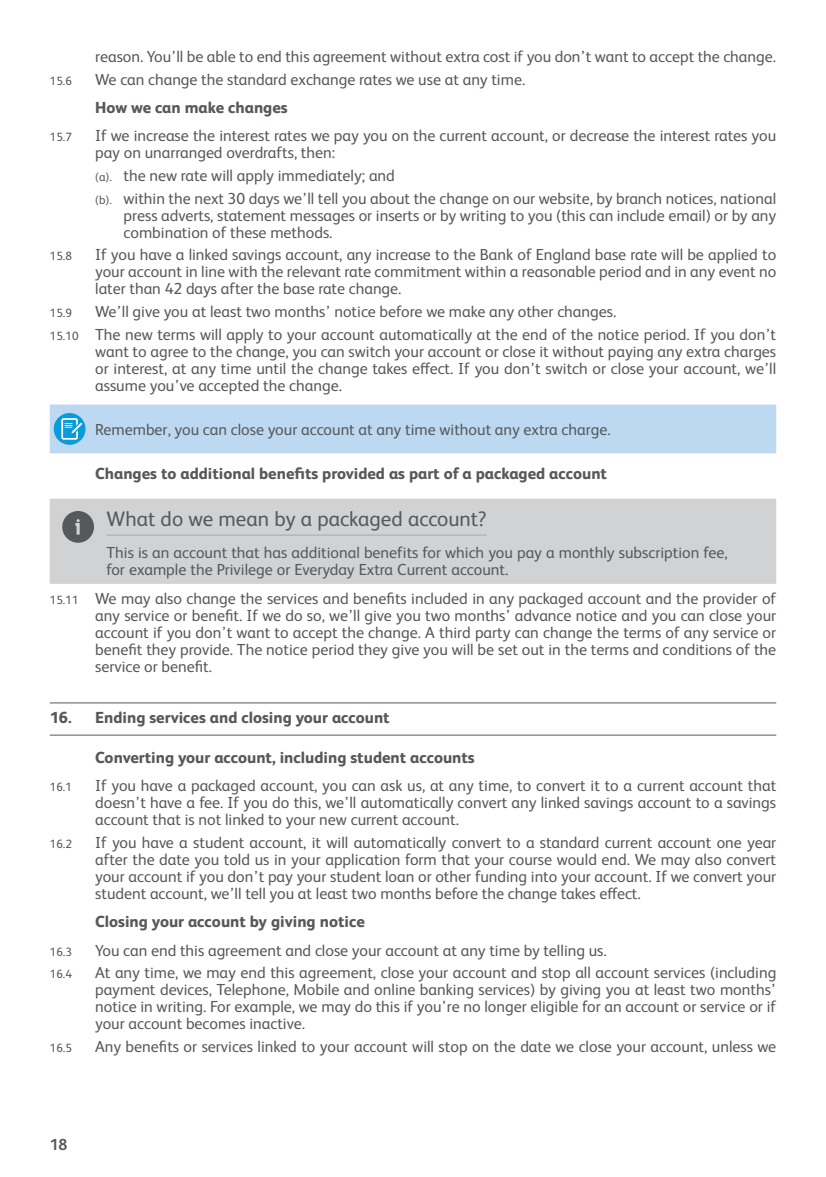
<style>
.page{position:relative;width:826px;height:1177px;background:#fff}
.page>*{position:absolute;margin:0;border:0;box-sizing:border-box;transform-origin:0 0}
.Information_Box_Title{font:21px "Coop Bank";color:#57585a}
.Information_Box_Copy{font:16px/17px "Coop Bank";color:#57585a;text-align:justify}
.Section_Title_Sub_Head{font:800 16px "Coop Bank";color:#57585a}
.Blue_Panel_Copy{font:16px "Coop Bank";color:#57585a}
.t1{font:700 16px "Coop Bank";color:#57585a}
.t2{font:12px "Coop Bank";color:#57585a}
.s1{font-size:12px}
</style>
<div class="page">
<hr style="left:50px;top:702px;width:725px;height:1px;background:#57585a">
<hr style="left:50px;top:734px;width:725px;height:1px;background:#57585a">
<div style="left:50px;top:404px;width:725px;height:49px;background:#bcd9f1"></div>
<div style="left:50px;top:498px;width:725px;height:86px;background:#d1d2d4"></div>
<svg style="left:62px;top:511px;width:32px;height:32px"></svg>
<hr style="left:106px;top:534px;width:380px;height:1px;background:#a8a9ad">
<p class="Information_Box_Copy" style="left:95px;top:47px;width:682px">reason. You’ll be able to end this agreement without extra cost if you don’t want to accept the change.</p>
<p class="t2" style="left:50px;top:73px;width:24px">15.6</p>
<p class="Information_Box_Copy" style="left:95px;top:70px;width:431px">We can change the standard exchange rates we use at any time.</p>
<p class="Section_Title_Sub_Head" style="left:95px;top:96px;width:194px">How we can make changes</p>
<p class="t2" style="left:50px;top:129px;width:24px">15.7</p>
<p class="Information_Box_Copy" style="left:95px;top:127px;width:682px">If we increase the interest rates we pay you on the current account, or decrease the interest rates you pay on unarranged overdrafts, then:</p>
<p class="Information_Box_Copy" style="left:95px;top:166px;width:301px"><span class="s1">(a).</span> the new rate will apply immediately; and</p>
<p class="Information_Box_Copy" style="left:123px;top:189px;width:654px;text-indent:-28px"><span class="s1">(b).</span> within the next 30 days we’ll tell you about the change on our website, by branch notices, national press adverts, statement messages or inserts or by writing to you (this can include email) or by any combination of these methods.</p>
<p class="t2" style="left:50px;top:248px;width:24px">15.8</p>
<p class="Information_Box_Copy" style="left:95px;top:246px;width:682px">If you have a linked savings account, any increase to the Bank of England base rate will be applied to your account in line with the relevant rate commitment within a reasonable period and in any event no later than 42 days after the base rate change.</p>
<p class="t2" style="left:50px;top:305px;width:24px">15.9</p>
<p class="Information_Box_Copy" style="left:95px;top:302px;width:522px">We’ll give you at least two months’ notice before we make any other changes.</p>
<p class="Information_Box_Copy" style="left:95px;top:325px;width:682px;text-indent:-45px"><span class="s1">15.10</span> The new terms will apply to your account automatically at the end of the notice period. If you don’t want to agree to the change, you can switch your account or close it without paying any extra charges or interest, at any time until the change takes effect. If you don’t switch or close your account, we’ll assume you’ve accepted the change.</p>
<p class="Blue_Panel_Copy" style="left:95px;top:419px;width:516px">Remember, you can close your account at any time without any extra charge.</p>
<p class="Section_Title_Sub_Head" style="left:95px;top:462px;width:513px">Changes to additional benefits provided as part of a packaged account</p>
<p class="Information_Box_Title" style="left:106px;top:505px;width:381px">What do we mean by a packaged account?</p>
<p class="Information_Box_Copy" style="left:106px;top:543px;width:622px">This is an account that has additional benefits for which you pay a monthly subscription fee, for example the Privilege or Everyday Extra Current account.</p>
<p class="Information_Box_Copy" style="left:95px;top:589px;width:682px;text-indent:-45px"><span class="s1">15.11</span> We may also change the services and benefits included in any packaged account and the provider of any service or benefit. If we do so, we’ll give you two months’ advance notice and you can close your account if you don’t want to accept the change. A third party can change the terms of any service or benefit they provide. The notice period they give you will be set out in the terms and conditions of the service or benefit.</p>
<p class="Section_Title_Sub_Head" style="left:50px;top:706px;width:341px">16. Ending services and closing your account</p>
<p class="Section_Title_Sub_Head" style="left:95px;top:746px;width:381px">Converting your account, including student accounts</p>
<p class="t2" style="left:50px;top:779px;width:24px">16.1</p>
<p class="Information_Box_Copy" style="left:95px;top:776px;width:682px">If you have a packaged account, you can ask us, at any time, to convert it to a current account that doesn’t have a fee. If you do this, we’ll automatically convert any linked savings account to a savings account that is not linked to your new current account.</p>
<p class="t2" style="left:50px;top:836px;width:24px">16.2</p>
<p class="Information_Box_Copy" style="left:95px;top:833px;width:682px">If you have a student account, it will automatically convert to a standard current account one year after the date you told us in your application form that your course would end. We may also convert your account if you don’t pay your student loan or other funding into your account. If we convert your student account, we’ll tell you at least two months before the change takes effect.</p>
<p class="Section_Title_Sub_Head" style="left:95px;top:910px;width:271px">Closing your account by giving notice</p>
<p class="t2" style="left:50px;top:943px;width:24px">16.3</p>
<p class="Information_Box_Copy" style="left:95px;top:941px;width:513px">You can end this agreement and close your account at any time by telling us.</p>
<p class="t2" style="left:50px;top:966px;width:24px">16.4</p>
<p class="Information_Box_Copy" style="left:95px;top:963px;width:682px">At any time, we may end this agreement, close your account and stop all account services (including payment devices, Telephone, Mobile and online banking services) by giving you at least two months’ notice in writing. For example, we may do this if you’re no longer eligible for an account or service or if your account becomes inactive.</p>
<p class="t2" style="left:50px;top:1040px;width:24px">16.5</p>
<p class="Information_Box_Copy" style="left:95px;top:1037px;width:682px">Any benefits or services linked to your account will stop on the date we close your account, unless we</p>
<p class="t1" style="left:50px;top:1133px;width:19px">18</p>
</div>
